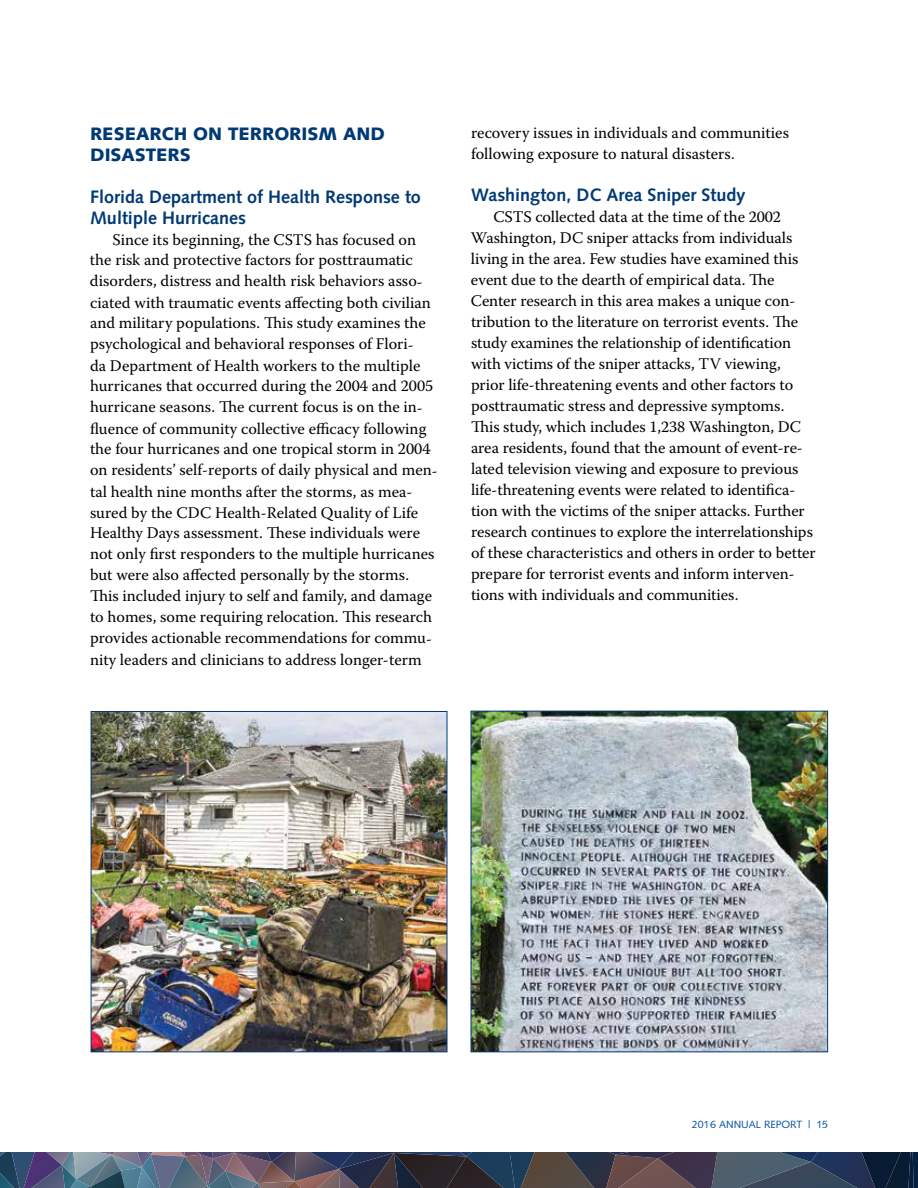
<style>
.page{position:relative;width:918px;height:1188px;background:#fff}
.page>*{position:absolute;margin:0;border:0;box-sizing:border-box;transform-origin:0 0}
.t1{font:700 18px/21px "Syntax LT Std";color:#003974}
.t2{font:900 18px/21px "Syntax LT Std";color:#003974}
.t3{font:16.2px/21px "Warnock Pro";color:#000}
.t4{font:10.5px "Syntax LT Std";color:#0651a0}
</style>
<div class="page">
<svg style="left:0;top:1152px;width:918px;height:36px;background:#454a5c"></svg>
<img style="left:93px;top:713px;width:352px;height:337px">
<div style="left:91px;top:711px;width:356px;height:341px;border:1px solid #003974"></div>
<img style="left:473px;top:713px;width:353px;height:337px">
<div style="left:471px;top:711px;width:357px;height:341px;border:1px solid #003974"></div>
<p class="t2" style="left:90px;top:123px;width:297px">RESEARCH ON TERRORISM AND<br>DISASTERS</p>
<p class="t1" style="left:90px;top:186px;width:333px">Florida Department of Health Response to<br>Multiple Hurricanes</p>
<p class="t3" style="left:90px;top:228px;width:349px;text-indent:23px">Since its beginning, the CSTS has focused on the risk and protective factors for posttraumatic disorders, distress and health risk behaviors asso&shy;ciated with traumatic events affecting both civilian and military populations. This study examines the psychological and behavioral responses of Flori-<br>da Department of Health workers to the multiple hurricanes that occurred during the 2004 and 2005 hurricane seasons. The current focus is on the in&shy;fluence of community collective efficacy following the four hurricanes and one tropical storm in 2004 on residents’ self-reports of daily physical and men&shy;tal health nine months after the storms, as mea&shy;sured by the CDC Health-Related Quality of Life Healthy Days assessment. These individuals were not only first responders to the multiple hurricanes but were also affected personally by the storms.<br>This included injury to self and family, and damage to homes, some requiring relocation. This research provides actionable recommendations for commu&shy;nity leaders and clinicians to address longer-term</p>
<p class="t3" style="left:471px;top:122px;width:319px">recovery issues in individuals and communities following exposure to natural disasters.</p>
<p class="t1" style="left:471px;top:184px;width:276px">Washington, DC Area Sniper Study</p>
<p class="t3" style="left:471px;top:206px;width:346px;text-indent:23px">CSTS collected data at the time of the 2002<br>Washington, DC sniper attacks from individuals living in the area. Few studies have examined this event due to the dearth of empirical data. The Center research in this area makes a unique con&shy;tribution to the literature on terrorist events. The study examines the relationship of identification with victims of the sniper attacks, TV viewing, prior life-threatening events and other factors to posttraumatic stress and depressive symptoms.<br>This study, which includes 1,238 Washington, DC area residents, found that the amount of event-re&shy;lated television viewing and exposure to previous life-threatening events were related to identifica&shy;tion with the victims of the sniper attacks. Further research continues to explore the interrelationships of these characteristics and others in order to better prepare for terrorist events and inform interven&shy;tions with individuals and communities.</p>
<p class="t4" style="left:692px;top:1119px;width:138px">2016 ANNUAL REPORT | 15</p>
</div>
